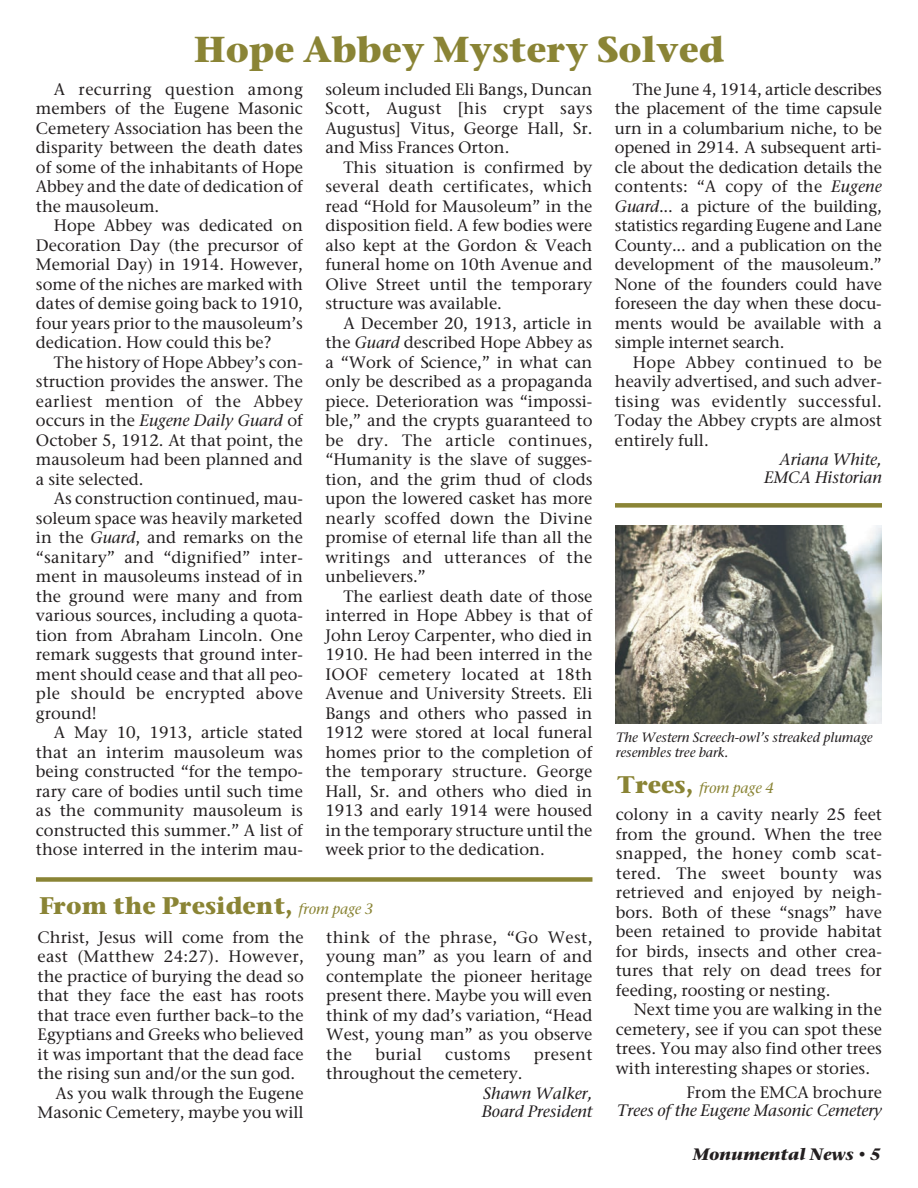
<style>
.page{position:relative;width:918px;height:1188px;background:#fff}
.page>*{position:absolute;margin:0;border:0;box-sizing:border-box;transform-origin:0 0}
.t1{font:700 36px "Stone Serif ITC Pro";color:#8a8435}
.t2{font:700 24px "Stone Serif ITC Pro";color:#8a8435}
.t3{font:500 16.5px/19.5px "Stone Serif ITC Pro";color:#231f20;text-align:justify}
.t4{font:italic 500 16.5px/18px "Stone Serif ITC Pro";color:#231f20;text-align:right}
.t5{font:500 16.5px "Stone Serif ITC Pro";letter-spacing:.02em;color:#231f20}
.t6{font:italic 700 16.5px "Stone Serif ITC Pro";color:#231f20}
.t7{font:500 16.5px "Stone Serif ITC Pro";letter-spacing:.025em;color:#231f20}
.t8{font:italic 500 15px "Stone Serif ITC Pro";letter-spacing:-.005em;color:#8a8435}
.t9{font:italic 500 13.5px/15px "Stone Serif ITC Pro";color:#231f20}
.s1{font-style:italic}
.s2{font-weight:500;font-style:italic;font-size:15px}
.s3{font-weight:700;font-style:normal;font-size:24px}
</style>
<div class="page">
<div style="left:615px;top:503px;width:267px;height:5px;background:#8a8435"></div>
<div style="left:36px;top:877px;width:556px;height:5px;background:#8a8435"></div>
<img style="left:616px;top:526px;width:266px;height:197px">
<h1 class="t1" style="left:194px;top:36px;width:532px">Hope Abbey Mystery Solved</h1>
<p class="t3" style="left:36px;top:81px;width:268px;text-indent:18px">A recurring question among members of the Eugene Masonic Cemetery Association has been the disparity between the death dates of some of the inhabitants of Hope Abbey and the date of dedication of the mausoleum.</p>
<p class="t3" style="left:36px;top:217px;width:269px;text-indent:18px">Hope Abbey was dedicated on Decoration Day (the precursor of Memorial Day) in 1914. However, some of the niches are marked with dates of demise going back to 1910, four years prior to the mausoleum’s dedication. How could this be?</p>
<p class="t3" style="left:36px;top:354px;width:269px;text-indent:18px">The history of Hope Abbey’s con&shy;struction provides the answer. The earliest mention of the Abbey occurs in the <span class="s1">Eugene Daily Guard</span> of October 5, 1912. At that point, the mausoleum had been planned and a site selected.</p>
<p class="t3" style="left:36px;top:490px;width:269px;text-indent:18px">As construction continued, mau&shy;soleum space was heavily marketed in the <span class="s1">Guard</span>, and remarks on the “sanitary” and “dignified” inter&shy;ment in mausoleums instead of in the ground were many and from various sources, including a quota&shy;tion from Abraham Lincoln. One remark suggests that ground inter&shy;ment should cease and that all peo&shy;ple should be encrypted above ground!</p>
<p class="t3" style="left:36px;top:724px;width:269px;text-indent:18px">A May 10, 1913, article stated that an interim mausoleum was being constructed “for the tempo&shy;rary care of bodies until such time as the community mausoleum is constructed this summer.” A list of those interred in the interim mau-</p>
<p class="t3" style="left:325px;top:81px;width:269px">soleum included Eli Bangs, Duncan Scott, August [his crypt says Augustus] Vitus, George Hall, Sr. and Miss Frances Orton.</p>
<p class="t3" style="left:325px;top:159px;width:269px;text-indent:18px">This situation is confirmed by several death certificates, which read “Hold for Mausoleum” in the disposition field. A few bodies were also kept at the Gordon &amp; Veach funeral home on 10th Avenue and Olive Street until the temporary structure was available.</p>
<p class="t3" style="left:325px;top:315px;width:269px;text-indent:18px">A December 20, 1913, article in the <span class="s1">Guard</span> described Hope Abbey as a “Work of Science,” in what can only be described as a propaganda piece. Deterioration was “impossi&shy;ble,” and the crypts guaranteed to be dry. The article continues, “Humanity is the slave of sugges&shy;tion, and the grim thud of clods upon the lowered casket has more nearly scoffed down the Divine promise of eternal life than all the writings and utterances of the unbelievers.”</p>
<p class="t3" style="left:325px;top:588px;width:269px;text-indent:18px">The earliest death date of those interred in Hope Abbey is that of John Leroy Carpenter, who died in 1910. He had been interred in the IOOF cemetery located at 18th Avenue and University Streets. Eli Bangs and others who passed in 1912 were stored at local funeral homes prior to the completion of the temporary structure. George Hall, Sr. and others who died in 1913 and early 1914 were housed in the temporary structure until the week prior to the dedication.</p>
<h2 class="t2" style="left:39px;top:896px;width:336px">From the President, <span class="s2">from page 3</span></h2>
<p class="t3" style="left:38px;top:929px;width:268px">Christ, Jesus will come from the</p>
<p class="t5" style="left:38px;top:950px;width:268px">east (Matthew 24:27). However,</p>
<p class="t3" style="left:38px;top:968px;width:268px">the practice of burying the dead so</p>
<p class="t3" style="left:38px;top:987px;width:268px">that they face the east has roots</p>
<p class="t3" style="left:38px;top:1007px;width:268px">that trace even further back–to the</p>
<p class="t3" style="left:38px;top:1026px;width:268px">Egyptians and Greeks who believed</p>
<p class="t3" style="left:38px;top:1046px;width:268px">it was important that the dead face</p>
<p class="t3" style="left:38px;top:1065px;width:259px">the rising sun and/or the sun god.</p>
<p class="t3" style="left:56px;top:1085px;width:250px">As you walk through the Eugene</p>
<p class="t3" style="left:38px;top:1104px;width:268px">Masonic Cemetery, maybe you will</p>
<p class="t3" style="left:326px;top:929px;width:268px">think of the phrase, “Go West, young man” as you learn of and contemplate the pioneer heritage present there. Maybe you will even think of my dad’s variation, “Head West, young man” as you observe the</p>
<p class="t3" style="left:375px;top:1046px;width:48px">burial</p>
<p class="t7" style="left:445px;top:1048px;width:67px">customs</p>
<p class="t7" style="left:534px;top:1048px;width:60px">present</p>
<p class="t3" style="left:326px;top:1065px;width:198px">throughout the cemetery.</p>
<p class="t4" style="left:482px;top:1086px;width:112px;text-align:left">Shawn Walker,<br>Board President</p>
<p class="t3" style="left:615px;top:81px;width:269px;text-indent:18px">The June 4, 1914, article describes the placement of the time capsule urn in a columbarium niche, to be opened in 2914. A subsequent arti&shy;cle about the dedication details the contents: “A copy of the <span class="s1">Eugene Guard</span>... a picture of the building, statistics regarding Eugene and Lane County... and a publication on the development of the mausoleum.” None of the founders could have foreseen the day when these docu&shy;ments would be available with a simple internet search.</p>
<p class="t3" style="left:615px;top:354px;width:269px;text-indent:18px">Hope Abbey continued to be heavily advertised, and such adver&shy;tising was evidently successful.<br>Today the Abbey crypts are almost entirely full.</p>
<p class="t4" style="left:764px;top:452px;width:119px">Ariana White,<br>EMCA Historian</p>
<p class="t9" style="left:616px;top:731px;width:258px">The Western Screech-owl’s streaked plumage resembles tree bark.</p>
<p class="t8" style="left:617px;top:782px;width:158px"><span class="s3">Trees,</span> from page 4</p>
<p class="t3" style="left:616px;top:806px;width:268px">colony in a cavity nearly 25 feet from the ground. When the tree snapped, the honey comb scat&shy;tered. The sweet bounty was retrieved and enjoyed by neigh&shy;bors. Both of these “snags” have been retained to provide habitat for birds, insects and other crea&shy;tures that rely on dead trees for feeding, roosting or nesting.</p>
<p class="t3" style="left:616px;top:1001px;width:268px;text-indent:18px">Next time you are walking in the cemetery, see if you can spot these trees. You may also find other trees with interesting shapes or stories.</p>
<p class="t3" style="left:686px;top:1084px;width:197px">From the EMCA brochure</p>
<p class="t4" style="left:617px;top:1103px;width:267px">Trees of the Eugene Masonic Cemetery</p>
<p class="t6" style="left:693px;top:1148px;width:189px">Monumental News • 5</p>
</div>
